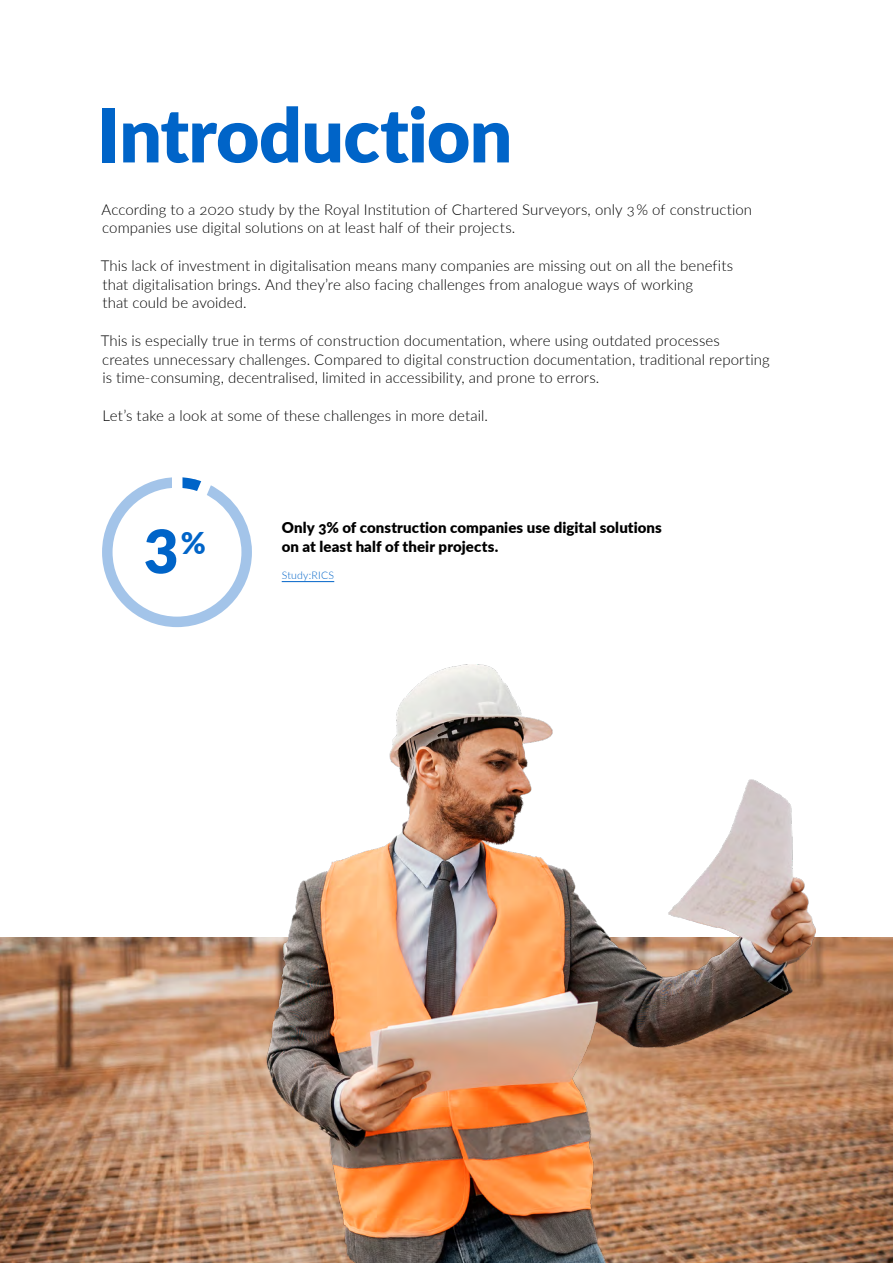
<style>
.page{position:relative;width:893px;height:1263px;background:#fff}
.page>*{position:absolute;margin:0;border:0;box-sizing:border-box;transform-origin:0 0}
.t1{font:900 75px "Lato";letter-spacing:-.01em;color:#0064c8}
.t2{font:900 60px "Lato";color:#0064c8}
.t3{font:900 30px "Lato";color:#0064c8}
.t4{font:300 15px/18.8px "Lato";letter-spacing:.005em;color:#000}
.t5{font:900 15px/18.8px "Lato";letter-spacing:.005em;color:#000}
.t6{font:300 10.5px "Lato";letter-spacing:.025em;color:#0064c8}
</style>
<div class="page">
<img style="left:0;top:937px;width:893px;height:326px">
<img style="left:267px;top:665px;width:548px;height:598px">
<hr style="left:282px;top:581px;width:52px;height:1px;background:#0064c8">
<svg style="left:102px;top:477px;width:150px;height:151px"></svg>
<div style="left:172px;top:473px;width:10px;height:52px;background:#fff"></div>
<h1 class="t1" style="left:97px;top:79px;width:417px">Introduction</h1>
<p class="t4" style="left:101px;top:199px;width:652px">According to a 2020 study by the Royal Institution of Chartered Surveyors, only 3 % of construction companies use digital solutions on at least half of their projects.</p>
<p class="t4" style="left:101px;top:255px;width:634px">This lack of investment in digitalisation means many companies are missing out on all the benefits that digitalisation brings. And they’re also facing challenges from analogue ways of working<br>that could be avoided.</p>
<p class="t4" style="left:101px;top:330px;width:670px">This is especially true in terms of construction documentation, where using outdated processes creates unnecessary challenges. Compared to digital construction documentation, traditional reporting is time-consuming, decentralised, limited in accessibility, and prone to errors.</p>
<p class="t4" style="left:102px;top:405px;width:387px">Let’s take a look at some of these challenges in more detail.</p>
<h2 class="t2" style="left:144px;top:506px;width:36px">3</h2>
<h3 class="t3" style="left:181px;top:520px;width:27px">%</h3>
<p class="t5" style="left:282px;top:518px;width:382px">Only 3% of construction companies use digital solutions on at least half of their projects.</p>
<p class="t6" style="left:282px;top:568px;width:54px">Study:RICS</p>
</div>
